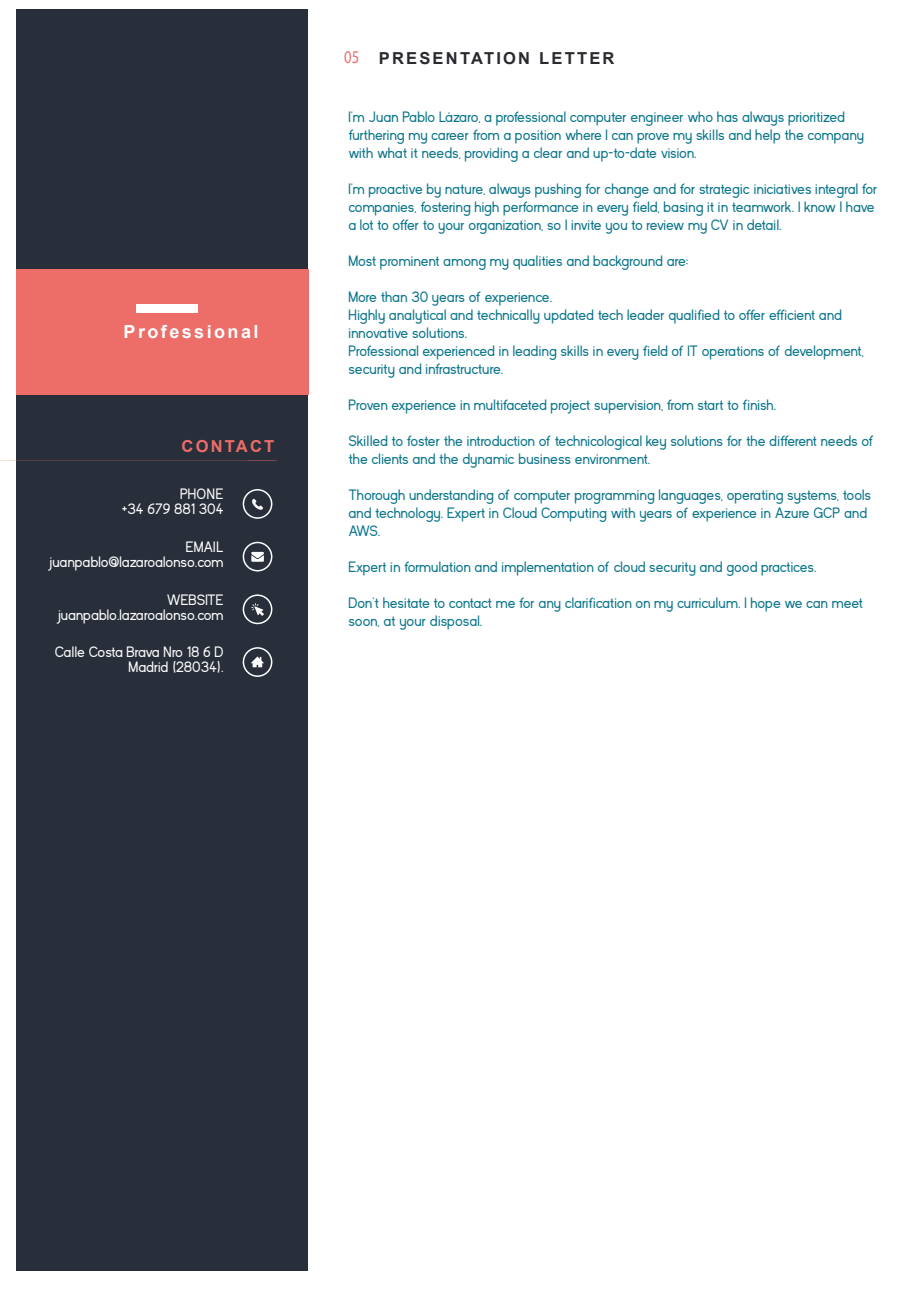
<style>
.page{position:relative;width:919px;height:1289px;background:#fff}
.page>*{position:absolute;margin:0;border:0;box-sizing:border-box;transform-origin:0 0}
.t1{font:700 18px "Arial";letter-spacing:.135em;color:#fff}
.t2{font:700 16.5px "Arial";letter-spacing:.135em;color:#29292f}
.t3{font:700 16.5px "Arial";letter-spacing:.135em;color:#ed6d68}
.t4{font:15px/18px "Kayak Sans";color:#0a758a}
.t5{font:15px/15px "Kayak Sans";color:#fff;text-align:right}
.s1{font-family:"Myriad Pro";font-weight:400;font-size:18px;color:#ed6d68}
</style>
<div class="page">
<div style="left:16px;top:9px;width:291px;height:1262px;background:#292f3a"></div>
<div style="left:16px;top:269px;width:292px;height:126px;background:#ed6d68"></div>
<div style="left:137px;top:304px;width:61px;height:9px;background:#fff"></div>
<svg style="left:252px;top:498px;width:11px;height:12px"></svg>
<div style="left:243px;top:489px;width:29px;height:30px;border:2px solid #fff;border-radius:50%"></div>
<svg style="left:251px;top:552px;width:13px;height:9px"></svg>
<div style="left:243px;top:541px;width:29px;height:30px;border:2px solid #fff;border-radius:50%"></div>
<svg style="left:251px;top:603px;width:13px;height:13px"></svg>
<div style="left:243px;top:594px;width:29px;height:30px;border:2px solid #fff;border-radius:50%"></div>
<div style="left:243px;top:647px;width:29px;height:30px;border:2px solid #fff;border-radius:50%"></div>
<svg style="left:251px;top:656px;width:13px;height:11px"></svg>
<p class="t1" style="left:124px;top:319px;width:136px">Professional</p>
<p class="t3" style="left:181px;top:434px;width:94px">CONTACT</p>
<p class="t5" style="left:122px;top:486px;width:103px">PHONE<br>+34 679 881 304</p>
<p class="t5" style="left:48px;top:539px;width:177px">EMAIL juanpablo@lazaroalonso.com</p>
<p class="t5" style="left:56px;top:592px;width:169px">WEBSITE juanpablo.lazaroalonso.com</p>
<p class="t5" style="left:55px;top:645px;width:170px">Calle Costa Brava Nro 18 6 D<br>Madrid (28034).</p>
<p class="t2" style="left:344px;top:46px;width:272px"><span class="s1">05</span> PRESENTATION LETTER</p>
<p class="t4" style="left:348px;top:108px;width:517px">I’m Juan Pablo Lázaro, a professional computer engineer who has always prioritized furthering my career from a position where I can prove my skills and help the company with what it needs, providing a clear and up-to-date vision.</p>
<p class="t4" style="left:348px;top:180px;width:530px">I’m proactive by nature, always pushing for change and for strategic iniciatives integral for companies, fostering high performance in every field, basing it in teamwork. I know I have a lot to offer to your organization, so I invite you to review my CV in detail.</p>
<p class="t4" style="left:348px;top:252px;width:341px">Most prominent among my qualities and background are:</p>
<p class="t4" style="left:348px;top:288px;width:517px">More than 30 years of experience.<br>Highly analytical and technically updated tech leader qualified to offer efficient and innovative solutions.<br>Professional experienced in leading skills in every field of IT operations of development, security and infrastructure.</p>
<p class="t4" style="left:348px;top:396px;width:429px">Proven experience in multifaceted project supervision, from start to finish.</p>
<p class="t4" style="left:348px;top:432px;width:527px">Skilled to foster the introduction of technicological key solutions for the different needs of the clients and the dynamic business environment.</p>
<p class="t4" style="left:348px;top:486px;width:524px">Thorough understanding of computer programming languages, operating systems, tools and technology. Expert in Cloud Computing with years of experience in Azure GCP and<br>AWS.</p>
<p class="t4" style="left:348px;top:558px;width:469px">Expert in formulation and implementation of cloud security and good practices.</p>
<p class="t4" style="left:348px;top:594px;width:516px">Don’t hesitate to contact me for any clarification on my curriculum. I hope we can meet soon, at your disposal.</p>
</div>
